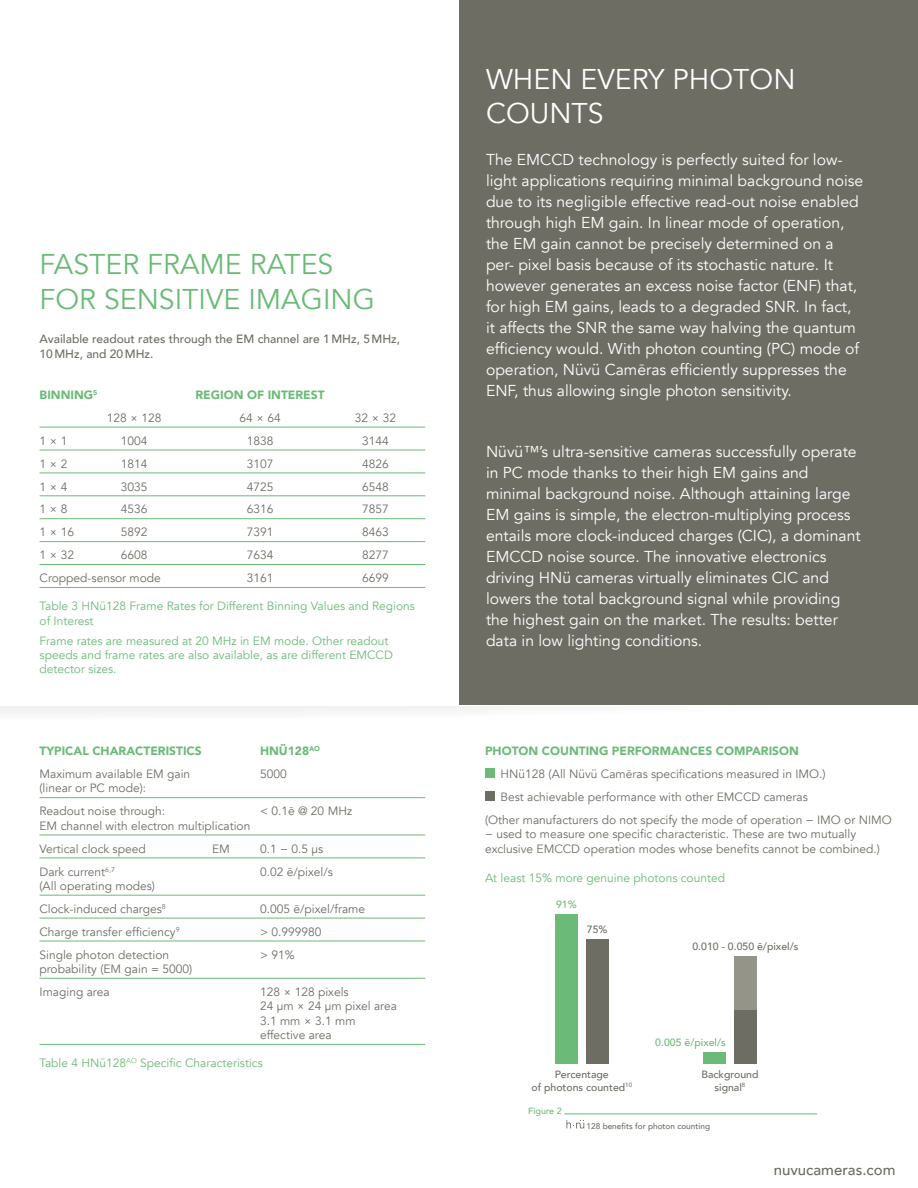
<style>
.page{position:relative;width:918px;height:1188px;background:#fff}
.page>*{position:absolute;margin:0;border:0;box-sizing:border-box;transform-origin:0 0}
.t1{font:28.5px/34.2px "Avenir";color:#6bba77}
.t2{font:28.5px/34.2px "Avenir";color:#fff}
.t3{font:15.75px/21px "Avenir";color:#fff}
.t4{font:500 15px "Avenir";color:#6d6d64}
._33-INFO_GRAPHIQUE{font:12px/14.4px "Avenir";color:#6d6d64}
._33-NOTE_VERT_GRAPHI{font:12px/14.4px "Avenir";color:#6bba77}
._23-TITRE_VERT_TAB{font:900 12px "Avenir";color:#6bba77}
.t5{font:500 12px/14.4px "Avenir";color:#6d6d64}
._33-UNITÉS_GRIS{font:500 10.5px/12.6px "Avenir";color:#6d6d64;text-align:center}
._33-UNITÉS_VERT{font:500 10.5px "Avenir";color:#6bba77}
._134-FIGURE_X_VERT{font:500 9px "Avenir";color:#6bba77}
._11-GRAPHIQUE_LÉGEND{font:500 8.25px "Avenir";color:#6d6d64}
</style>
<div class="page">
<div style="left:0;top:706px;width:498px;height:7px;background:#f2f2f2"></div>
<div style="left:459px;top:0;width:459px;height:705px;background:#6d6d64"></div>
<hr style="left:40px;top:427px;width:385px;height:1px;background:#6bba77">
<hr style="left:40px;top:450px;width:385px;height:1px;background:#6bba77">
<hr style="left:40px;top:473px;width:385px;height:1px;background:#6bba77">
<hr style="left:40px;top:495px;width:385px;height:1px;background:#6bba77">
<hr style="left:40px;top:518px;width:385px;height:1px;background:#6bba77">
<hr style="left:40px;top:541px;width:385px;height:1px;background:#6bba77">
<hr style="left:40px;top:564px;width:385px;height:1px;background:#6bba77">
<hr style="left:40px;top:587px;width:385px;height:1px;background:#6bba77">
<hr style="left:40px;top:797px;width:385px;height:1px;background:#6bba77">
<hr style="left:40px;top:835px;width:385px;height:1px;background:#6bba77">
<hr style="left:40px;top:857px;width:385px;height:1px;background:#6bba77">
<hr style="left:40px;top:895px;width:385px;height:1px;background:#6bba77">
<hr style="left:40px;top:918px;width:385px;height:1px;background:#6bba77">
<hr style="left:40px;top:941px;width:385px;height:1px;background:#6bba77">
<hr style="left:40px;top:978px;width:385px;height:1px;background:#6bba77">
<hr style="left:40px;top:1044px;width:385px;height:1px;background:#6bba77">
<div style="left:485px;top:769px;width:9px;height:9px;background:#6bba77"></div>
<div style="left:485px;top:792px;width:9px;height:9px;background:#6d6d64"></div>
<div style="left:555px;top:914px;width:23px;height:150px;background:#6bba77"></div>
<div style="left:586px;top:939px;width:23px;height:125px;background:#6d6d64"></div>
<div style="left:703px;top:1052px;width:23px;height:12px;background:#6bba77"></div>
<div style="left:734px;top:956px;width:23px;height:108px;background:#949489"></div>
<div style="left:734px;top:1010px;width:23px;height:54px;background:#6d6d64"></div>
<hr style="left:564px;top:1114px;width:253px;height:1px;background:#6bba77">
<svg style="left:566px;top:1120px;width:18px;height:9px"></svg>
<h1 class="t1" style="left:40px;top:248px;width:337px">FASTER FRAME RATES<br>FOR SENSITIVE IMAGING</h1>
<p class="t5" style="left:40px;top:331px;width:362px">Available readout rates through the EM channel are 1MHz, 5MHz,<br>10MHz, and 20MHz.</p>
<p class="_23-TITRE_VERT_TAB" style="left:40px;top:385px;width:59px">BINNING<sup>5</sup></p>
<p class="_23-TITRE_VERT_TAB" style="left:196px;top:385px;width:131px">REGION OF INTEREST</p>
<p class="_33-INFO_GRAPHIQUE" style="left:107px;top:411px;width:56px">128 × 128</p>
<p class="_33-INFO_GRAPHIQUE" style="left:239px;top:411px;width:43px">64 × 64</p>
<p class="_33-INFO_GRAPHIQUE" style="left:355px;top:411px;width:43px">32 × 32</p>
<p class="_33-INFO_GRAPHIQUE" style="left:40px;top:434px;width:30px">1 × 1</p>
<p class="_33-INFO_GRAPHIQUE" style="left:121px;top:434px;width:28px">1004</p>
<p class="_33-INFO_GRAPHIQUE" style="left:247px;top:434px;width:28px">1838</p>
<p class="_33-INFO_GRAPHIQUE" style="left:362px;top:434px;width:28px">3144</p>
<p class="_33-INFO_GRAPHIQUE" style="left:40px;top:457px;width:30px">1 × 2</p>
<p class="_33-INFO_GRAPHIQUE" style="left:121px;top:457px;width:28px">1814</p>
<p class="_33-INFO_GRAPHIQUE" style="left:247px;top:457px;width:28px">3107</p>
<p class="_33-INFO_GRAPHIQUE" style="left:362px;top:457px;width:28px">4826</p>
<p class="_33-INFO_GRAPHIQUE" style="left:40px;top:479px;width:30px">1 × 4</p>
<p class="_33-INFO_GRAPHIQUE" style="left:121px;top:479px;width:28px">3035</p>
<p class="_33-INFO_GRAPHIQUE" style="left:247px;top:479px;width:28px">4725</p>
<p class="_33-INFO_GRAPHIQUE" style="left:362px;top:479px;width:28px">6548</p>
<p class="_33-INFO_GRAPHIQUE" style="left:40px;top:502px;width:30px">1 × 8</p>
<p class="_33-INFO_GRAPHIQUE" style="left:121px;top:502px;width:28px">4536</p>
<p class="_33-INFO_GRAPHIQUE" style="left:247px;top:502px;width:28px">6316</p>
<p class="_33-INFO_GRAPHIQUE" style="left:362px;top:502px;width:28px">7857</p>
<p class="_33-INFO_GRAPHIQUE" style="left:40px;top:525px;width:36px">1 × 16</p>
<p class="_33-INFO_GRAPHIQUE" style="left:121px;top:525px;width:28px">5892</p>
<p class="_33-INFO_GRAPHIQUE" style="left:247px;top:525px;width:28px">7391</p>
<p class="_33-INFO_GRAPHIQUE" style="left:362px;top:525px;width:28px">8463</p>
<p class="_33-INFO_GRAPHIQUE" style="left:40px;top:548px;width:36px">1 × 32</p>
<p class="_33-INFO_GRAPHIQUE" style="left:121px;top:548px;width:28px">6608</p>
<p class="_33-INFO_GRAPHIQUE" style="left:247px;top:548px;width:28px">7634</p>
<p class="_33-INFO_GRAPHIQUE" style="left:362px;top:548px;width:28px">8277</p>
<p class="_33-INFO_GRAPHIQUE" style="left:40px;top:571px;width:123px">Cropped-sensor mode</p>
<p class="_33-INFO_GRAPHIQUE" style="left:247px;top:571px;width:28px">3161</p>
<p class="_33-INFO_GRAPHIQUE" style="left:362px;top:571px;width:28px">6699</p>
<p class="_33-NOTE_VERT_GRAPHI" style="left:40px;top:599px;width:377px">Table 3 HNü128 Frame Rates for Different Binning Values and Regions of Interest</p>
<p class="_33-NOTE_VERT_GRAPHI" style="left:40px;top:634px;width:355px">Frame rates are measured at 20 MHz in EM mode. Other readout speeds and frame rates are also available, as are different EMCCD detector sizes.</p>
<p class="_23-TITRE_VERT_TAB" style="left:40px;top:741px;width:164px">TYPICAL CHARACTERISTICS</p>
<p class="_23-TITRE_VERT_TAB" style="left:260px;top:741px;width:62px">HNÜ128<sup>AO</sup></p>
<p class="_33-INFO_GRAPHIQUE" style="left:40px;top:767px;width:152px">Maximum available EM gain</p>
<p class="_33-INFO_GRAPHIQUE" style="left:260px;top:767px;width:28px">5000</p>
<p class="_33-INFO_GRAPHIQUE" style="left:40px;top:777px;width:127px;line-height:23px">(linear or PC mode):<br>Readout noise through:</p>
<p class="_33-INFO_GRAPHIQUE" style="left:260px;top:804px;width:94px">&lt; 0.1ē @ 20 MHz</p>
<p class="_33-INFO_GRAPHIQUE" style="left:40px;top:814px;width:212px;line-height:23px">EM channel with electron multiplication<br>Vertical clock speed</p>
<p class="_33-INFO_GRAPHIQUE" style="left:212px;top:842px;width:19px">EM</p>
<p class="_33-INFO_GRAPHIQUE" style="left:260px;top:842px;width:65px">0.1 − 0.5 μs</p>
<p class="_33-INFO_GRAPHIQUE" style="left:40px;top:864px;width:77px">Dark current<sup>6,7</sup></p>
<p class="_33-INFO_GRAPHIQUE" style="left:260px;top:864px;width:74px">0.02 ē/pixel/s</p>
<p class="_33-INFO_GRAPHIQUE" style="left:40px;top:875px;width:128px;line-height:23px">(All operating modes)<br>Clock-induced charges<sup>8</sup></p>
<p class="_33-INFO_GRAPHIQUE" style="left:260px;top:902px;width:107px">0.005 ē/pixel/frame</p>
<p class="_33-INFO_GRAPHIQUE" style="left:40px;top:925px;width:142px">Charge transfer efficiency<sup>9</sup></p>
<p class="_33-INFO_GRAPHIQUE" style="left:260px;top:925px;width:63px">&gt; 0.999980</p>
<p class="_33-INFO_GRAPHIQUE" style="left:40px;top:948px;width:131px">Single photon detection</p>
<p class="_33-INFO_GRAPHIQUE" style="left:260px;top:948px;width:36px">&gt; 91%</p>
<p class="_33-INFO_GRAPHIQUE" style="left:40px;top:958px;width:154px;line-height:23px">probability (EM gain = 5000)<br>Imaging area</p>
<p class="_33-INFO_GRAPHIQUE" style="left:260px;top:985px;width:138px">128 × 128 pixels<br>24 μm × 24 μm pixel area<br>3.1 mm × 3.1 mm effective area</p>
<p class="_33-NOTE_VERT_GRAPHI" style="left:40px;top:1056px;width:225px">Table 4 HNü128<sup>AO</sup> Specific Characteristics</p>
<h1 class="t2" style="left:486px;top:63px;width:311px">WHEN EVERY PHOTON<br>COUNTS</h1>
<p class="t3" style="left:486px;top:149px;width:379px">The EMCCD technology is perfectly suited for low&shy;light applications requiring minimal background noise due to its negligible effective read-out noise enabled through high EM gain. In linear mode of operation, the EM gain cannot be precisely determined on a per- pixel basis because of its stochastic nature. It however generates an excess noise factor (ENF) that, for high EM gains, leads to a degraded SNR. In fact, it affects the SNR the same way halving the quantum efficiency would. With photon counting (PC) mode of operation, Nüvü Camēras efficiently suppresses the ENF, thus allowing single photon sensitivity.</p>
<p class="t3" style="left:486px;top:442px;width:376px">Nüvü™’s ultra-sensitive cameras successfully operate in PC mode thanks to their high EM gains and minimal background noise. Although attaining large EM gains is simple, the electron-multiplying process entails more clock-induced charges (CIC), a dominant EMCCD noise source. The innovative electronics driving HNü cameras virtually eliminates CIC and lowers the total background signal while providing the highest gain on the market. The results: better data in low lighting conditions.</p>
<p class="_23-TITRE_VERT_TAB" style="left:485px;top:741px;width:315px">PHOTON COUNTING PERFORMANCES COMPARISON</p>
<p class="_33-INFO_GRAPHIQUE" style="left:501px;top:767px;width:327px">HNü128 (All Nüvü Camēras specifications measured in IMO.)</p>
<p class="_33-INFO_GRAPHIQUE" style="left:501px;top:790px;width:309px">Best achievable performance with other EMCCD cameras</p>
<p class="_33-INFO_GRAPHIQUE" style="left:485px;top:813px;width:408px">(Other manufacturers do not specify the mode of operation − IMO or NIMO − used to measure one specific characteristic. These are two mutually exclusive EMCCD operation modes whose benefits cannot be combined.)</p>
<p class="_33-NOTE_VERT_GRAPHI" style="left:485px;top:871px;width:242px">At least 15% more genuine photons counted</p>
<p class="_33-UNITÉS_VERT" style="left:556px;top:895px;width:22px">91%</p>
<p class="_33-UNITÉS_GRIS" style="left:587px;top:922px;width:22px">75%</p>
<p class="_33-UNITÉS_GRIS" style="left:692px;top:940px;width:108px">0.010 - 0.050 ē/pixel/s</p>
<p class="_33-UNITÉS_GRIS" style="left:531px;top:1068px;width:102px">Percentage<br>of photons counted<sup>10</sup></p>
<p class="_134-FIGURE_X_VERT" style="left:528px;top:1103px;width:35px">Figure 2</p>
<p class="_33-UNITÉS_VERT" style="left:655px;top:1033px;width:72px">0.005 ē/pixel/s</p>
<p class="_33-UNITÉS_GRIS" style="left:701px;top:1068px;width:59px">Background signal<sup>8</sup></p>
<p class="_11-GRAPHIQUE_LÉGEND" style="left:587px;top:1119px;width:125px">128 benefits for photon counting</p>
<p class="t4" style="left:774px;top:1157px;width:123px">nuvucameras.com</p>
</div>
